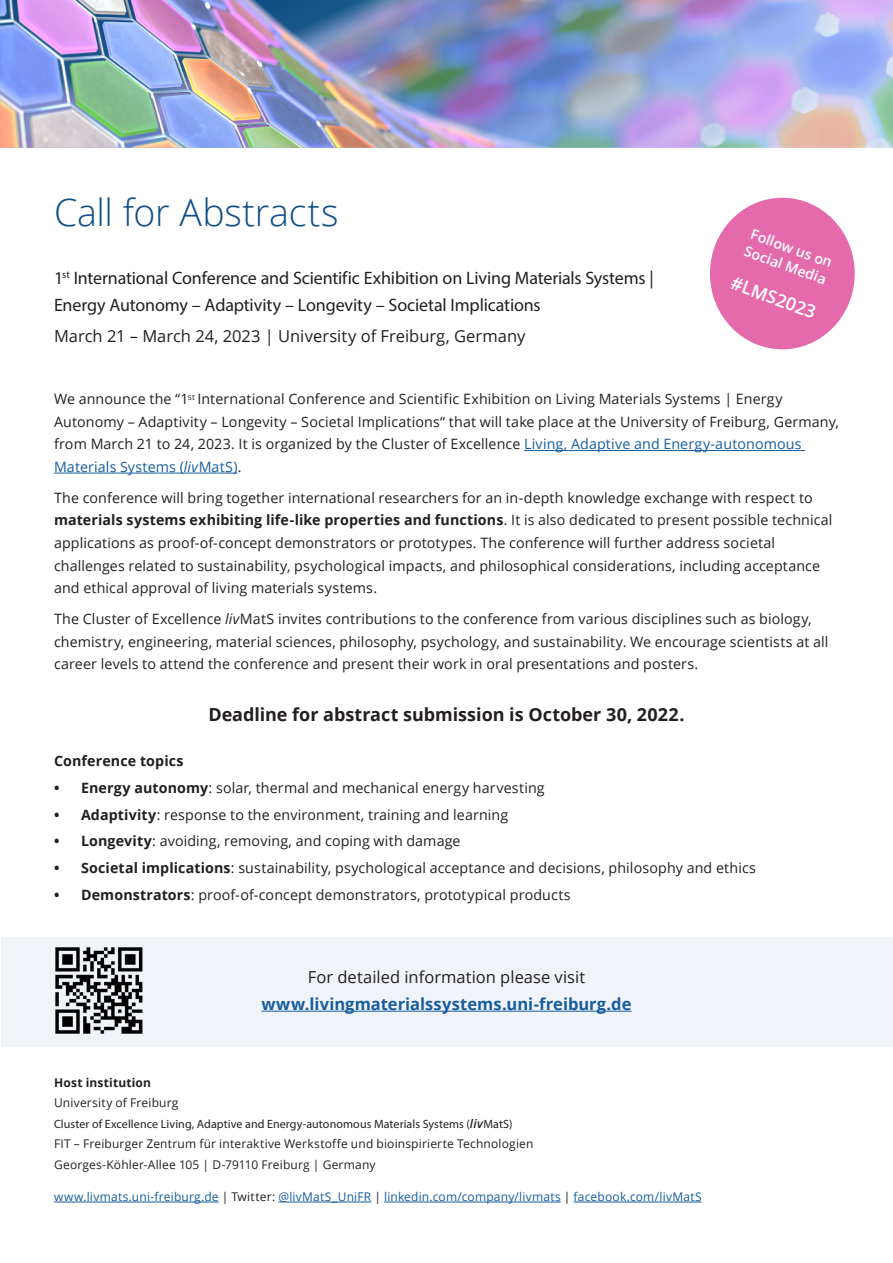
<style>
.page{position:relative;width:893px;height:1263px;background:#fff}
.page>*{position:absolute;margin:0;border:0;box-sizing:border-box;transform-origin:0 0}
.Header_1{font:300 37.5px "Open Sans";letter-spacing:-.01em;color:#0f4e88}
.t1{font:18px/27px "Myriad Pro";letter-spacing:-.01em;color:#231f20}
.t2{font:700 18px "Open Sans";color:#231f20}
.t3{font:600 18px "Open Sans";color:#fff}
.t4{font:700 16.5px/27px "Open Sans";letter-spacing:.005em;color:#175d9e;text-align:center}
.t5{font:16.5px "Open Sans";color:#231f20}
.t6{font:14.25px/22.5px "Open Sans";letter-spacing:.01em;color:#231f20}
.t7{font:600 14.25px/18px "Open Sans";color:#fff}
.t8{font:700 14.25px "Open Sans";letter-spacing:.01em;color:#231f20}
.t9{font:12px "Open Sans";letter-spacing:.015em;color:#231f20}
.t10{font:12px "Open Sans";letter-spacing:.015em;color:#175d9e}
.t11{font:12px "Myriad Pro";letter-spacing:.01em;color:#231f20}
.t12{font:700 12px "Open Sans";letter-spacing:.015em;color:#231f20}
.s1{color:#175d9e}
.s2{font-style:italic;color:#175d9e}
.s3{font-weight:700}
.s4{font-style:italic}
.s5{font-weight:400;color:#231f20}
.s6{font-family:"Open Sans";font-weight:600;font-style:italic}
.s7{color:#231f20}
</style>
<div class="page">
<div style="left:710px;top:198px;width:145px;height:151px;background:#e46aac;border-radius:50%"></div>
<div style="left:1px;top:938px;width:891px;height:109px;background:#f0f3f8"></div>
<hr style="left:524px;top:450px;width:281px;height:1px;background:#175d9e">
<hr style="left:54px;top:473px;width:184px;height:1px;background:#175d9e">
<img style="left:0;top:0;width:893px;height:148px">
<hr style="left:54px;top:1202px;width:165px;height:1px;background:#175d9e">
<hr style="left:278px;top:1202px;width:93px;height:1px;background:#175d9e">
<hr style="left:384px;top:1202px;width:177px;height:1px;background:#175d9e">
<hr style="left:574px;top:1202px;width:128px;height:1px;background:#175d9e">
<img style="left:55px;top:947px;width:88px;height:87px">
<hr style="left:262px;top:1011px;width:369px;height:1px;background:#175d9e">
<p class="Header_1" style="left:54px;top:187px;width:286px">Call for Abstracts</p>
<p class="t1" style="left:54px;top:265px;width:601px">1<sup>st</sup> International Conference and Scientific Exhibition on Living Materials Systems |<br>Energy Autonomy – Adaptivity – Longevity – Societal Implications</p>
<p class="t5" style="left:54px;top:325px;width:473px">March 21 – March 24, 2023 | University of Freiburg, Germany</p>
<p class="t7" style="left:754px;top:225px;width:87px;rotate:20deg">Follow us on<br>Social Media</p>
<p class="t3" style="left:736px;top:271px;width:91px;rotate:20deg">#LMS2023</p>
<p class="t6" style="left:54px;top:388px;width:786px">We announce the “1<sup>st</sup> International Conference and Scientific Exhibition on Living Materials Systems | Energy Autonomy – Adaptivity – Longevity – Societal Implications“ that will take place at the University of Freiburg, Germany, from March 21 to 24, 2023. It is organized by the Cluster of Excellence <span class="s1">Living, Adaptive and Energy-autonomous Materials Systems (</span><span class="s2">liv</span><span class="s1">MatS)</span>.</p>
<p class="t6" style="left:54px;top:486px;width:780px">The conference will bring together international researchers for an in-depth knowledge exchange with respect to <span class="s3">materials systems exhibiting life-like properties and functions</span>. It is also dedicated to present possible technical applications as proof-of-concept demonstrators or prototypes. The conference will further address societal challenges related to sustainability, psychological impacts, and philosophical considerations, including acceptance and ethical approval of living materials systems.</p>
<p class="t6" style="left:54px;top:607px;width:776px">The Cluster of Excellence <span class="s4">liv</span>MatS invites contributions to the conference from various disciplines such as biology, chemistry, engineering, material sciences, philosophy, psychology, and sustainability. We encourage scientists at all career levels to attend the conference and present their work in oral presentations and posters.</p>
<p class="t2" style="left:208px;top:702px;width:478px">Deadline for abstract submission is October 30, 2022.</p>
<p class="t8" style="left:54px;top:751px;width:131px">Conference topics</p>
<p class="t6" style="left:54px;top:776px;width:492px"><span class="s3">• Energy autonomy</span>: solar, thermal and mechanical energy harvesting</p>
<p class="t6" style="left:54px;top:803px;width:456px"><span class="s3">• Adaptivity</span>: response to the environment, training and learning</p>
<p class="t6" style="left:54px;top:829px;width:408px"><span class="s3">• Longevity</span>: avoiding, removing, and coping with damage</p>
<p class="t6" style="left:54px;top:856px;width:703px"><span class="s3">• Societal implications</span>: sustainability, psychological acceptance and decisions, philosophy and ethics</p>
<p class="t6" style="left:54px;top:883px;width:518px"><span class="s3">• Demonstrators</span>: proof-of-concept demonstrators, prototypical products</p>
<p class="t4" style="left:262px;top:963px;width:371px"><span class="s5">For detailed information please visit </span>www.livingmaterialssystems.uni-freiburg.de</p>
<p class="t12" style="left:54px;top:1074px;width:99px">Host institution</p>
<p class="t9" style="left:54px;top:1094px;width:126px">University of Freiburg</p>
<p class="t11" style="left:54px;top:1116px;width:460px">Cluster of Excellence Living, Adaptive and Energy-autonomous Materials Systems (<span class="s6">liv</span>MatS)</p>
<p class="t9" style="left:54px;top:1135px;width:481px">FIT – Freiburger Zentrum für interaktive Werkstoffe und bioinspirierte Technologien</p>
<p class="t9" style="left:54px;top:1156px;width:323px">Georges-Köhler-Allee 105 | D-79110 Freiburg | Germany</p>
<p class="t10" style="left:54px;top:1188px;width:649px">www.livmats.uni-freiburg.de <span class="s7">| Twitter:</span> @livMatS_UniFR <span class="s7">|</span> linkedin.com/company/livmats <span class="s7">|</span> facebook.com/livMatS</p>
</div>
